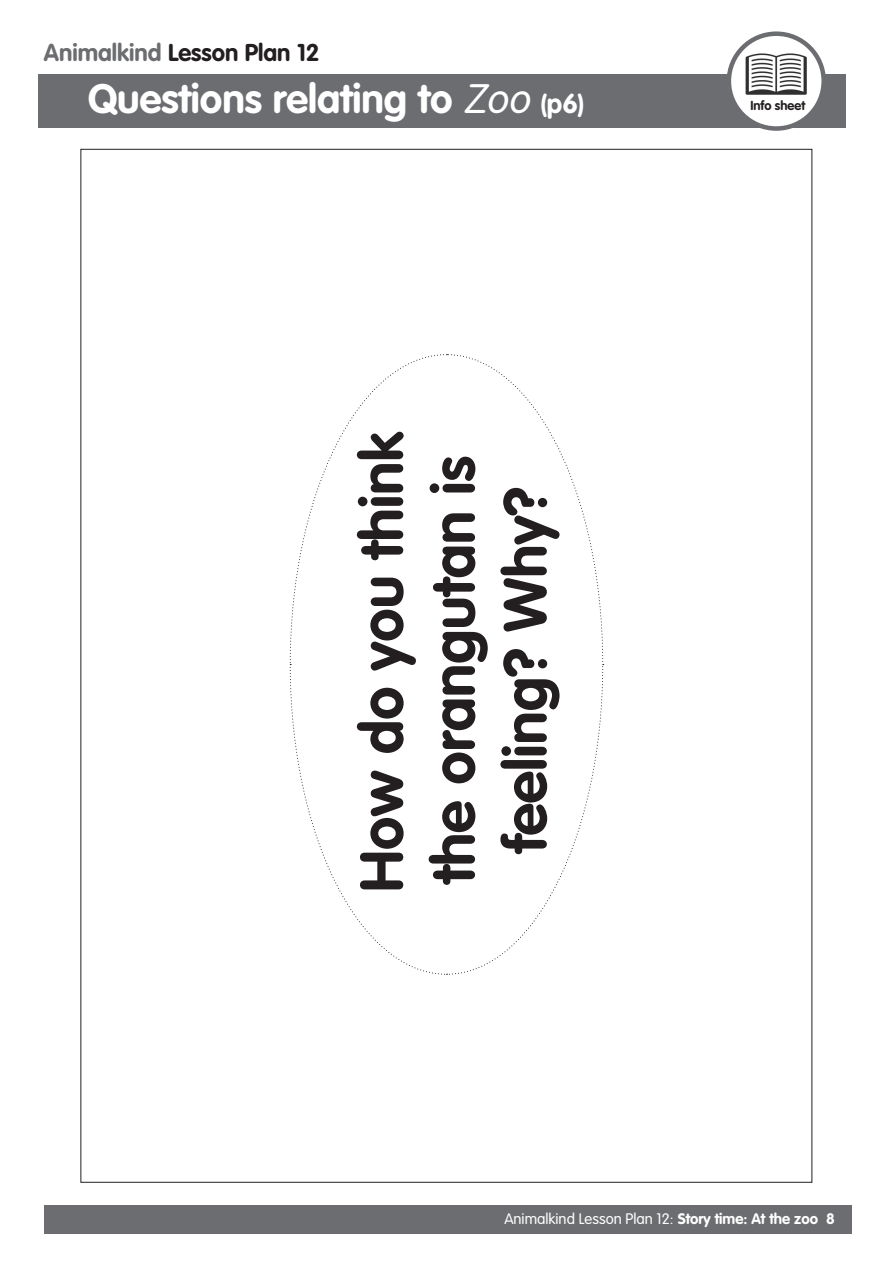
<style>
.page{position:relative;width:893px;height:1263px;background:#fff}
.page>*{position:absolute;margin:0;border:0;box-sizing:border-box;transform-origin:0 0}
.t1{font:700 59.85px/71.8px "VAG Rounded";color:#231f20;text-align:center}
.t2{font:700 40.5px "VAG Rounded";color:#fff}
.t3{font:700 24px "VAG Rounded";color:#231f20}
.t4{font:300 15px "VAG Rounded";color:#fff}
.t5{font:700 12.9px "VAG Rounded";color:#231f20}
.s1{color:#6c6d70}
.s2{font-weight:300;font-style:italic}
.s3{font-size:27px}
.s4{font-weight:700}
</style>
<div class="page">
<div style="left:38px;top:74px;width:808px;height:53px;background:#6c6d70"></div>
<div style="left:44px;top:1205px;width:808px;height:28px;background:#6c6d70"></div>
<svg style="left:447px;top:354px;width:157px;height:308px"></svg>
<svg style="left:289px;top:354px;width:155px;height:309px"></svg>
<svg style="left:289px;top:667px;width:156px;height:308px"></svg>
<svg style="left:449px;top:666px;width:155px;height:309px"></svg>
<img style="left:729px;top:34px;width:95px;height:95px;border-radius:47px">
<div style="left:727px;top:31px;width:99px;height:100px;border:4px solid #6c6d70;border-radius:50%"></div>
<p class="t3" style="left:44px;top:39px;width:277px"><span class="s1">Animalkind</span> Lesson Plan 12</p>
<p class="t2" style="left:88px;top:75px;width:498px">Questions relating to <span class="s2">Zoo</span><span class="s3">(p6)</span></p>
<p class="t1" style="left:348px;top:892px;width:462px;rotate:-90deg">How do you think the orangutan is feeling? Why?</p>
<p class="t5" style="left:750px;top:98px;width:56px">Info sheet</p>
<p class="t4" style="left:504px;top:1210px;width:332px">Animalkind Lesson Plan 12: <span class="s4">Story time: At the zoo 8</span></p>
</div>
